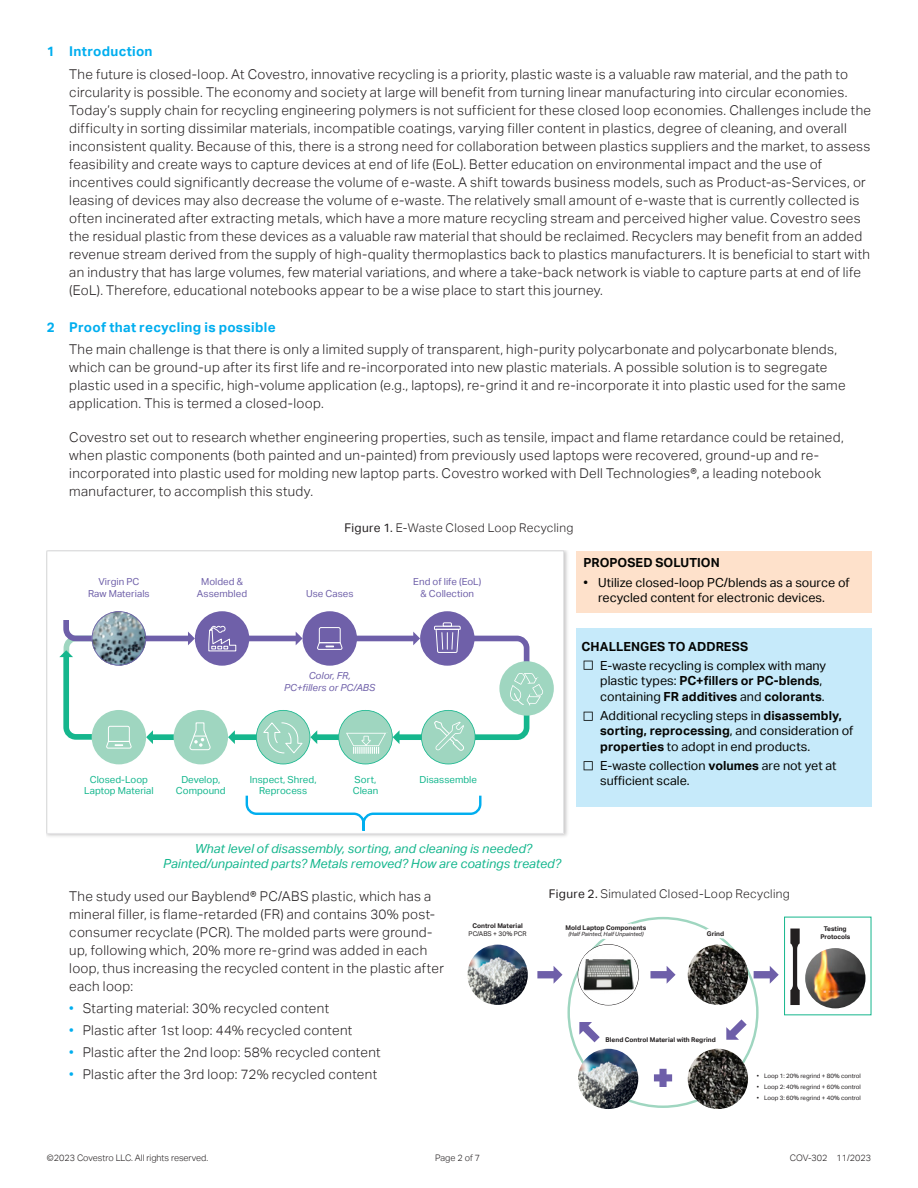
<style>
.page{position:relative;width:918px;height:1188px;background:#fff}
.page>*{position:absolute;margin:0;border:0;box-sizing:border-box;transform-origin:0 0}
._9_11_Light__Body_co{font:300 13.5px/18px "Aktiv Grotesk";letter-spacing:.025em;color:#231f20}
.t1{font:700 13.5px "Aktiv Grotesk";letter-spacing:.02em;color:#00aeef}
.t2{font:12.6px/15px "Aktiv Grotesk";color:#040503}
.t3{font:italic 12.6px/15px "Aktiv Grotesk";color:#13b68d;text-align:center}
.t4{font:700 12.6px/15px "Aktiv Grotesk";letter-spacing:.005em;color:#040503}
.Captions{font:300 12px "Aktiv Grotesk";letter-spacing:.025em;color:#231f20}
.t5{font:9.75px/11.7px "Aktiv Grotesk";letter-spacing:.005em;color:#13b68d;text-align:center}
.t6{font:9.75px/11.7px "Aktiv Grotesk";letter-spacing:.005em;color:#6f60a9;text-align:center}
.t7{font:italic 9.75px/11.7px "Aktiv Grotesk";letter-spacing:.005em;color:#6f60a9;text-align:center}
.t8{font:300 9px "Aktiv Grotesk";color:#231f20}
.t9{font:700 6.6px/7.8px "Aktiv Grotesk";color:#231f20;text-align:center}
.t10{font:6.15px "Aktiv Grotesk";color:#231f20}
.t11{font:italic 5.7px "Aktiv Grotesk";color:#231f20}
.s1{font-weight:400}
.s2{font-weight:700}
.s3{color:#00aeef}
</style>
<div class="page">
<img style="left:47px;top:551px;width:521px;height:286px">
<svg style="left:47px;top:551px;width:517px;height:282px"></svg>
<div style="left:249px;top:636px;width:48px;height:5px;background:#6e5fa9"></div>
<svg style="left:296px;top:632px;width:7px;height:13px"></svg>
<div style="left:357px;top:636px;width:57px;height:5px;background:#6e5fa9"></div>
<div style="left:399px;top:734px;width:22px;height:6px;background:#15b68d"></div>
<div style="left:316px;top:734px;width:22px;height:6px;background:#15b68d"></div>
<div style="left:234px;top:734px;width:22px;height:6px;background:#15b68d"></div>
<div style="left:92px;top:710px;width:54px;height:54px;background:#9fd6c0;border-radius:50%"></div>
<div style="left:195px;top:611px;width:54px;height:55px;background:#6f60a9;border-radius:50%"></div>
<div style="left:303px;top:611px;width:54px;height:55px;background:#6f60a9;border-radius:50%"></div>
<div style="left:420px;top:611px;width:55px;height:55px;background:#6f60a9;border-radius:50%"></div>
<svg style="left:317px;top:627px;width:26px;height:23px"></svg>
<div style="left:499px;top:661px;width:55px;height:55px;background:#9fd6c0;border-radius:50%"></div>
<div style="left:174px;top:710px;width:54px;height:54px;background:#9fd6c0;border-radius:50%"></div>
<svg style="left:338px;top:710px;width:62px;height:54px"></svg>
<svg style="left:256px;top:710px;width:61px;height:54px"></svg>
<svg style="left:244px;top:794px;width:239px;height:39px"></svg>
<div style="left:576px;top:551px;width:295px;height:61px;background:#fee1cb"></div>
<div style="left:576px;top:628px;width:295px;height:179px;background:#c6eafa"></div>
<svg style="left:584px;top:661px;width:9px;height:9px"></svg>
<svg style="left:584px;top:712px;width:9px;height:9px"></svg>
<svg style="left:584px;top:761px;width:9px;height:9px"></svg>
<svg style="left:413px;top:622px;width:130px;height:142px"></svg>
<svg style="left:59px;top:611px;width:178px;height:140px"></svg>
<img style="left:468px;top:945px;width:60px;height:60px;border-radius:30px">
<div style="left:537px;top:971px;width:18px;height:7px;background:#6e5fa9"></div>
<div style="left:754px;top:971px;width:17px;height:7px;background:#6e5fa9"></div>
<svg style="left:770px;top:966px;width:9px;height:18px"></svg>
<svg style="left:554px;top:917px;width:205px;height:191px"></svg>
<img style="left:805px;top:948px;width:60px;height:60px;border-radius:30px">
<svg style="left:790px;top:929px;width:10px;height:76px"></svg>
<p class="t1" style="left:47px;top:44px;width:107px">1 Introduction</p>
<p class="_9_11_Light__Body_co" style="left:69px;top:65px;width:803px">The future is closed-loop. At Covestro, innovative recycling is a priority, plastic waste is a valuable raw material, and the path to circularity is possible. The economy and society at large will benefit from turning linear manufacturing into circular economies.<br>Today’s supply chain for recycling engineering polymers is not sufficient for these closed loop economies. Challenges include the difficulty in sorting dissimilar materials, incompatible coatings, varying filler content in plastics, degree of cleaning, and overall inconsistent quality. Because of this, there is a strong need for collaboration between plastics suppliers and the market, to assess feasibility and create ways to capture devices at end of life (EoL). Better education on environmental impact and the use of incentives could significantly decrease the volume of e-waste. A shift towards business models, such as Product-as-Services, or leasing of devices may also decrease the volume of e-waste. The relatively small amount of e-waste that is currently collected is often incinerated after extracting metals, which have a more mature recycling stream and perceived higher value. Covestro sees the residual plastic from these devices as a valuable raw material that should be reclaimed. Recyclers may benefit from an added revenue stream derived from the supply of high-quality thermoplastics back to plastics manufacturers. It is beneficial to start with an industry that has large volumes, few material variations, and where a take-back network is viable to capture parts at end of life (EoL). Therefore, educational notebooks appear to be a wise place to start this journey.</p>
<p class="t1" style="left:47px;top:319px;width:230px">2 Proof that recycling is possible</p>
<p class="_9_11_Light__Body_co" style="left:69px;top:340px;width:778px">The main challenge is that there is only a limited supply of transparent, high-purity polycarbonate and polycarbonate blends, which can be ground-up after its first life and re-incorporated into new plastic materials. A possible solution is to segregate plastic used in a specific, high-volume application (e.g., laptops), re-grind it and re-incorporate it into plastic used for the same application. This is termed a closed-loop.</p>
<p class="_9_11_Light__Body_co" style="left:69px;top:429px;width:776px">Covestro set out to research whether engineering properties, such as tensile, impact and flame retardance could be retained, when plastic components (both painted and un-painted) from previously used laptops were recovered, ground-up and re&shy;incorporated into plastic used for molding new laptop parts. Covestro worked with Dell Technologies®, a leading notebook manufacturer, to accomplish this study.</p>
<p class="Captions" style="left:345px;top:521px;width:230px"><span class="s1">Figure 1.</span> E-Waste Closed Loop Recycling</p>
<p class="t6" style="left:88px;top:576px;width:63px">Virgin PC<br>Raw Materials</p>
<p class="t6" style="left:197px;top:576px;width:52px">Molded &amp;<br>Assembled</p>
<p class="t6" style="left:413px;top:576px;width:70px">End of life (EoL)</p>
<p class="t6" style="left:306px;top:588px;width:49px">Use Cases</p>
<p class="t6" style="left:421px;top:588px;width:55px">&amp; Collection</p>
<p class="t7" style="left:284px;top:670px;width:93px">Color, FR,<br>PC+fillers or PC/ABS</p>
<p class="t5" style="left:84px;top:774px;width:71px">Closed-Loop<br>Laptop Material</p>
<p class="t5" style="left:176px;top:774px;width:51px">Develop,<br>Compound</p>
<p class="t5" style="left:250px;top:774px;width:68px">Inspect, Shred,<br>Reprocess</p>
<p class="t5" style="left:355px;top:774px;width:23px">Sort,</p>
<p class="t5" style="left:420px;top:774px;width:59px">Disassemble</p>
<p class="t5" style="left:353px;top:785px;width:27px">Clean</p>
<p class="t3" style="left:163px;top:841px;width:399px">What level of disassembly, sorting, and cleaning is needed?<br>Painted/unpainted parts? Metals removed? How are coatings treated?</p>
<p class="t4" style="left:584px;top:555px;width:138px">PROPOSED SOLUTION</p>
<p class="t2" style="left:598px;top:575px;width:253px;text-indent:-15px">• Utilize closed-loop PC/blends as a source of recycled content for electronic devices.</p>
<p class="t2" style="left:600px;top:636px;width:227px;line-height:20px;text-indent:-19px"><span class="s2">CHALLENGES TO ADDRESS<br></span>E-waste recycling is complex with many</p>
<p class="t4" style="left:600px;top:674px;width:226px"><span class="s1">plastic types:</span> PC+fillers or PC-blends<span class="s1">, containing</span> FR additives <span class="s1">and</span> colorants<span class="s1">.</span></p>
<p class="t2" style="left:600px;top:709px;width:255px">Additional recycling steps in <span class="s2">disassembly, sorting, reprocessing</span>, and consideration of <span class="s2">properties</span> to adopt in end products.</p>
<p class="t2" style="left:600px;top:759px;width:238px">E-waste collection <span class="s2">volumes</span> are not yet at sufficient scale.</p>
<p class="_9_11_Light__Body_co" style="left:69px;top:887px;width:376px">The study used our Bayblend® PC/ABS plastic, which has a mineral filler, is flame-retarded (FR) and contains 30% post&shy;consumer recyclate (PCR). The molded parts were ground&shy;up, following which, 20% more re-grind was added in each loop, thus increasing the recycled content in the plastic after each loop:</p>
<p class="_9_11_Light__Body_co" style="left:69px;top:999px;width:261px"><span class="s3">•</span> Starting material: 30% recycled content</p>
<p class="_9_11_Light__Body_co" style="left:69px;top:1021px;width:284px"><span class="s3">•</span> Plastic after 1st loop: 44% recycled content</p>
<p class="_9_11_Light__Body_co" style="left:69px;top:1043px;width:313px"><span class="s3">•</span> Plastic after the 2nd loop: 58% recycled content</p>
<p class="_9_11_Light__Body_co" style="left:69px;top:1066px;width:309px"><span class="s3">•</span> Plastic after the 3rd loop: 72% recycled content</p>
<p class="Captions" style="left:549px;top:887px;width:243px"><span class="s1">Figure 2.</span> Simulated Closed-Loop Recycling</p>
<p class="t9" style="left:469px;top:922px;width:60px">Control Material<br><span class="s1">PC/ABS + 30% PCR</span></p>
<p class="t9" style="left:566px;top:923px;width:82px">Mold Laptop Components</p>
<p class="t11" style="left:568px;top:931px;width:77px">(Half Painted, Half Unpainted)</p>
<p class="t9" style="left:707px;top:930px;width:19px">Grind</p>
<p class="t9" style="left:820px;top:925px;width:31px">Testing<br>Protocols</p>
<p class="t9" style="left:606px;top:1036px;width:112px">Blend Control Material with Regrind</p>
<p class="t10" style="left:757px;top:1072px;width:106px">• Loop 1: 20% regrind + 80% control</p>
<p class="t10" style="left:757px;top:1083px;width:106px">• Loop 2: 40% regrind + 60% control</p>
<p class="t10" style="left:757px;top:1094px;width:106px">• Loop 3: 60% regrind + 40% control</p>
<p class="t8" style="left:47px;top:1152px;width:163px">©2023 Covestro LLC. All rights reserved.</p>
<p class="t8" style="left:435px;top:1152px;width:46px">Page 2 of 7</p>
<p class="t8" style="left:790px;top:1152px;width:83px">COV-302 11/2023</p>
</div>
